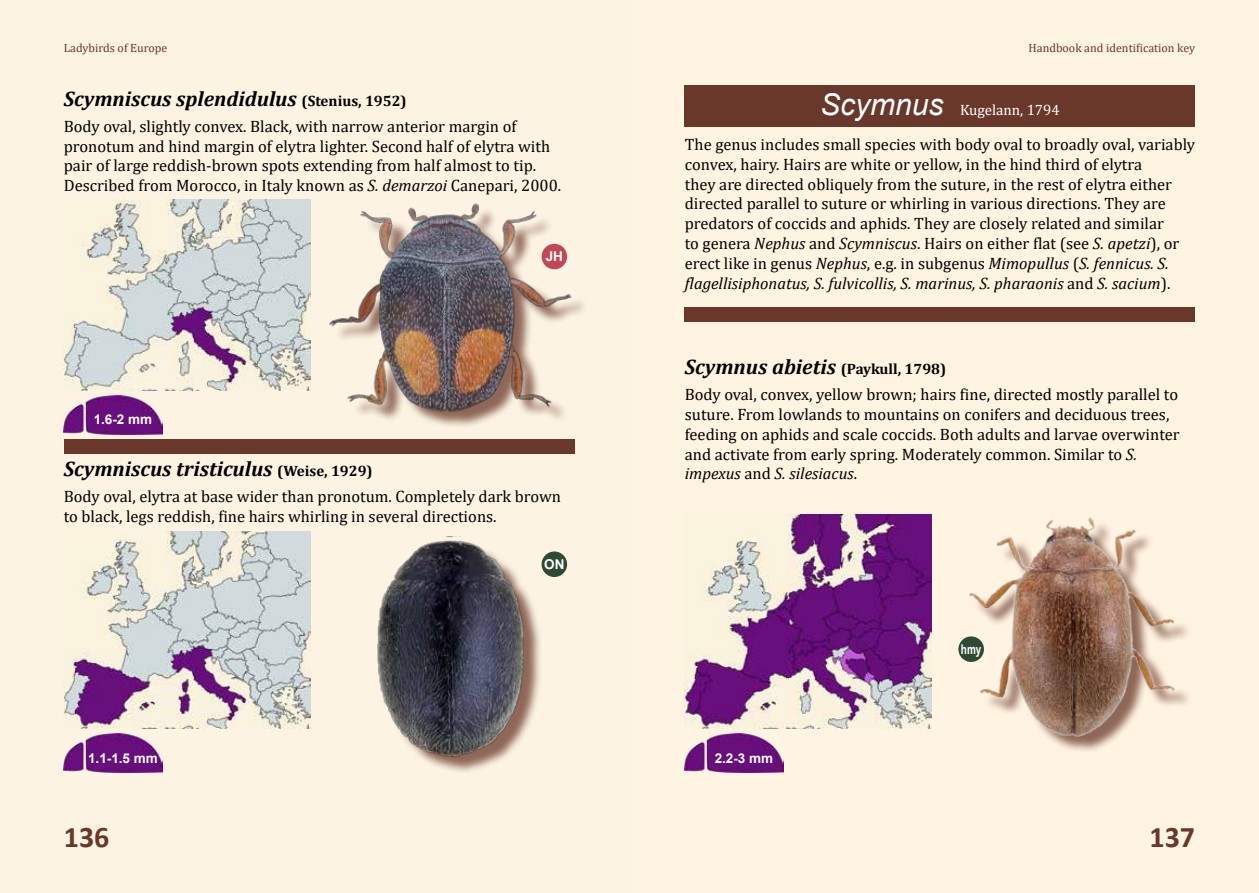
<style>
.page{position:relative;width:1259px;height:893px;background:#fff}
.page>*{position:absolute;margin:0;border:0;box-sizing:border-box;transform-origin:0 0}
.t1{font:700 30px "Calibri";color:#69382a}
.t2{font:italic 700 21px "Cambria";color:#000}
.t3{font:16.5px/19.8px "Cambria";color:#000}
.t4{font:15px "Cambria";color:#fff}
.t5{font:700 13.5px "Arial";color:#fff}
.t6{font:700 13.5px "Arial Narrow";color:#fff;scale:.9 1}
.t7{font:12px "Cambria";color:#69382a}
.s1{font-style:normal;font-size:15px}
.s2{font-style:italic}
.s3{font-family:"Arial";font-style:italic;font-size:30px}
</style>
<div class="page">
<div style="left:629px;top:0;width:630px;height:893px;background:#fff3e1"></div>
<div style="left:0;top:0;width:629px;height:893px;background:#fcf3e2"></div>
<img style="left:64px;top:200px;width:246px;height:190px">
<img style="left:64px;top:395px;width:99px;height:39px">
<div style="left:333px;top:207px;width:259px;height:221px;background:#69382a;opacity:.75"></div>
<img style="left:329px;top:203px;width:245px;height:212px">
<div style="left:541px;top:244px;width:26px;height:25px;background:#c14756;border-radius:50%"></div>
<div style="left:64px;top:439px;width:510px;height:15px;background:#69382a"></div>
<img style="left:64px;top:532px;width:246px;height:196px">
<img style="left:64px;top:733px;width:99px;height:40px">
<div style="left:381px;top:539px;width:161px;height:235px;background:#69382a;opacity:.75"></div>
<img style="left:377px;top:537px;width:150px;height:225px">
<div style="left:541px;top:551px;width:26px;height:26px;background:#2d4b34;border-radius:50%"></div>
<div style="left:685px;top:85px;width:510px;height:41px;background:#69382a"></div>
<div style="left:685px;top:307px;width:510px;height:15px;background:#69382a"></div>
<img style="left:685px;top:733px;width:98px;height:40px">
<img style="left:685px;top:515px;width:246px;height:213px">
<div style="left:973px;top:520px;width:219px;height:234px;background:#69382a;opacity:.75"></div>
<img style="left:966px;top:517px;width:211px;height:223px">
<div style="left:958px;top:636px;width:26px;height:26px;background:#2d4b34;border-radius:50%"></div>
<p class="t7" style="left:64px;top:41px;width:105px">Ladybirds of Europe</p>
<p class="t7" style="left:1028px;top:41px;width:168px">Handbook and identification key</p>
<p class="t2" style="left:64px;top:84px;width:344px">Scymniscus splendidulus <span class="s1">(Stenius, 1952)</span></p>
<p class="t3" style="left:64px;top:116px;width:499px">Body oval, slightly convex. Black, with narrow anterior margin of pronotum and hind margin of elytra lighter. Second half of elytra with pair of large reddish-brown spots extending from half almost to tip.<br>Described from Morocco, in Italy known as <span class="s2">S. demarzoi</span> Canepari, 2000.</p>
<p class="t4" style="left:820px;top:101px;width:241px"><span class="s3">Scymnus</span> Kugelann, 1794</p>
<p class="t3" style="left:685px;top:134px;width:512px">The genus includes small species with body oval to broadly oval, variably convex, hairy. Hairs are white or yellow, in the hind third of elytra<br>they are directed obliquely from the suture, in the rest of elytra either directed parallel to suture or whirling in various directions. They are predators of coccids and aphids. They are closely related and similar<br>to genera <span class="s2">Nephus</span> and <span class="s2">Scymniscus</span>. Hairs on either flat (see <span class="s2">S. apetzi</span>), or erect like in genus <span class="s2">Nephus</span>, e.g. in subgenus <span class="s2">Mimopullus</span> (<span class="s2">S. fennicus. S. flagellisiphonatus, S. fulvicollis, S. marinus, S. pharaonis</span> and <span class="s2">S. sacium</span>).</p>
<p class="t5" style="left:546px;top:247px;width:19px">JH</p>
<p class="t5" style="left:94px;top:410px;width:60px">1.6-2 mm</p>
<p class="t2" style="left:64px;top:454px;width:310px">Scymniscus tristiculus <span class="s1">(Weise, 1929)</span></p>
<p class="t3" style="left:64px;top:486px;width:499px">Body oval, elytra at base wider than pronotum. Completely dark brown to black, legs reddish, fine hairs whirling in several directions.</p>
<p class="t5" style="left:88px;top:749px;width:71px">1.1-1.5 mm</p>
<p class="t5" style="left:544px;top:555px;width:22px">ON</p>
<p class="t2" style="left:685px;top:352px;width:263px">Scymnus abietis <span class="s1">(Paykull, 1798)</span></p>
<p class="t3" style="left:685px;top:385px;width:496px">Body oval, convex, yellow brown; hairs fine, directed mostly parallel to suture. From lowlands to mountains on conifers and deciduous trees, feeding on aphids and scale coccids. Both adults and larvae overwinter and activate from early spring. Moderately common. Similar to <span class="s2">S. impexus</span> and <span class="s2">S. silesiacus</span>.</p>
<p class="t5" style="left:714px;top:749px;width:60px">2.2-3 mm</p>
<p class="t6" style="left:961px;top:639px;width:24px">hmy</p>
<h1 class="t1" style="left:64px;top:816px;width:47px">136</h1>
<h1 class="t1" style="left:1149px;top:816px;width:47px">137</h1>
</div>
